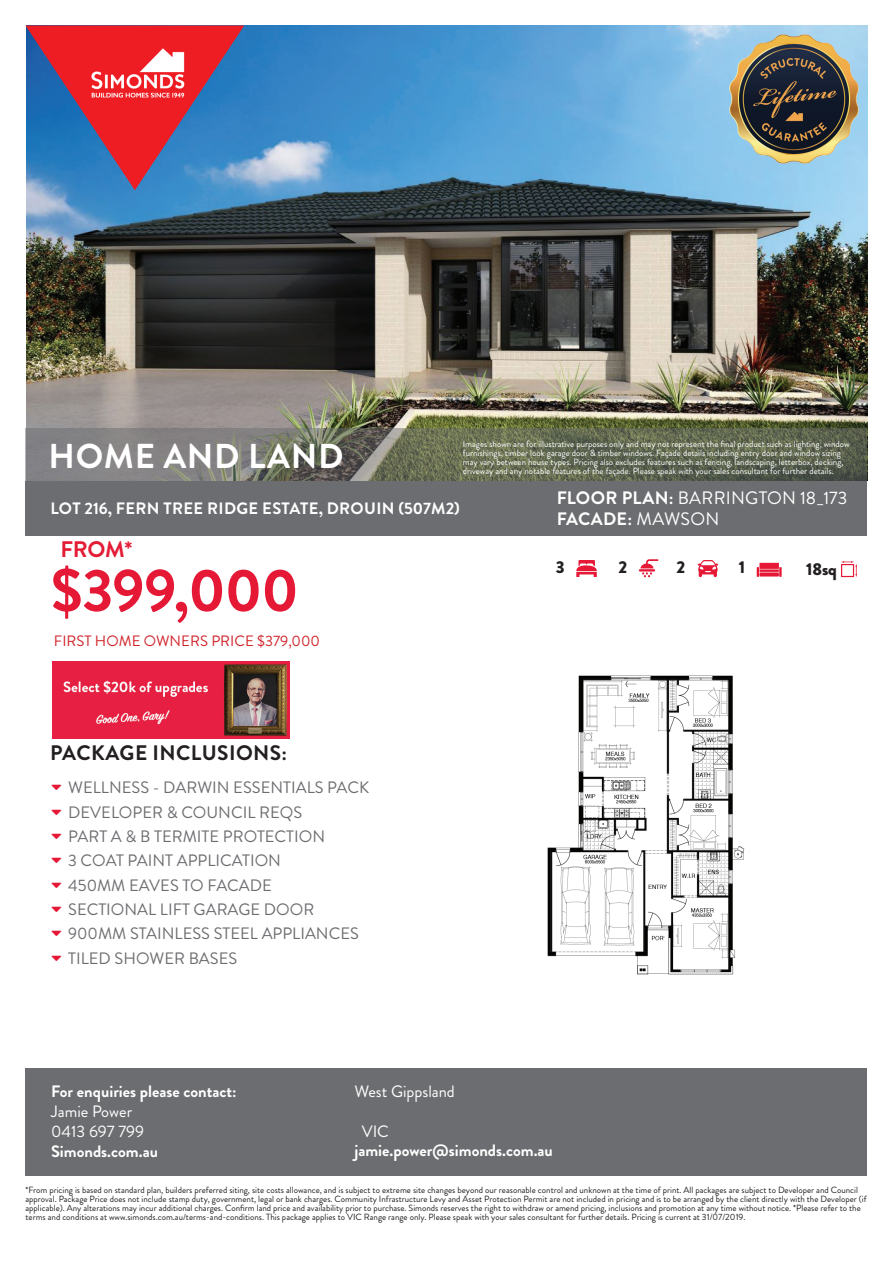
<style>
.page{position:relative;width:893px;height:1263px;background:#fff}
.page>*{position:absolute;margin:0;border:0;box-sizing:border-box;transform-origin:0 0}
.t1{font:700 60px "Brandon Grotesque";letter-spacing:-.015em;color:#e51836}
.t2{font:700 34.5px "Brandon Grotesque";letter-spacing:.02em;color:#fff}
.t3{font:700 22.5px "Brandon Grotesque";color:#e41c36}
.t4{font:700 21px "Brandon Grotesque";letter-spacing:.02em;color:#231f20}
.t5{font:18px/21px "Brandon Grotesque";letter-spacing:.01em;color:#fff}
.t6{font:900 17.25px "Brandon Grotesque";color:#231f20}
.t7{font:16.5px/24.3px "Brandon Grotesque";color:#6c6d70}
.t8{font:700 16.5px "Brandon Grotesque";color:#fff}
.t9{font:700 16.5px "Brandon Grotesque";letter-spacing:.02em;color:#fff}
.t10{font:16.5px/19.8px "Brandon Grotesque";color:#fff}
.t11{font:15px "Brandon Grotesque";color:#d1232a}
.t12{font:9px/9px "Brandon Grotesque";color:#231f20}
.t13{font:9px/9px "Brandon Grotesque";color:#fff}
.s1{font-weight:700}
</style>
<div class="page">
<img style="left:26px;top:26px;width:841px;height:402px">
<div style="left:26px;top:481px;width:841px;height:55px;background:#6c6d70"></div>
<img style="left:331px;top:83px;width:130px;height:32px">
<img style="left:464px;top:83px;width:129px;height:32px">
<img style="left:597px;top:83px;width:129px;height:32px">
<img style="left:730px;top:35px;width:129px;height:129px">
<img style="left:730px;top:216px;width:129px;height:32px">
<img style="left:730px;top:347px;width:129px;height:32px">
<svg style="left:26px;top:428px;width:841px;height:53px;background:#6c7061"></svg>
<svg style="left:576px;top:560px;width:21px;height:17px"></svg>
<svg style="left:697px;top:560px;width:22px;height:17px"></svg>
<svg style="left:639px;top:559px;width:19px;height:18px"></svg>
<svg style="left:757px;top:563px;width:25px;height:14px"></svg>
<svg style="left:841px;top:561px;width:16px;height:16px"></svg>
<div style="left:26px;top:1068px;width:841px;height:108px;background:#6c6d70"></div>
<svg style="left:26px;top:26px;width:218px;height:164px;background:#5d6699"></svg>
<img style="left:77px;top:25px;width:125px;height:108px">
<img style="left:547px;top:675px;width:198px;height:300px">
<img style="left:53px;top:661px;width:237px;height:77px">
<h2 class="t2" style="left:48px;top:432px;width:297px">HOME AND LAND</h2>
<p class="t13" style="left:463px;top:439px;width:388px">Images shown are for illustrative purposes only and may not represent the final product such as lighting, window furnishings, timber look garage door &amp; timber windows. Façade details including entry door and window sizing may vary between house types. Pricing also excludes features such as fencing, landscaping, letterbox, decking,</p>
<p class="t13" style="left:463px;top:466px;width:372px">driveway and any notable features of the façade. Please speak with your sales consultant for further details.</p>
<h3 class="t9" style="left:50px;top:496px;width:411px">LOT 216, FERN TREE RIDGE ESTATE, DROUIN (507M2)</h3>
<h3 class="t5" style="left:557px;top:488px;width:292px"><span class="s1">FLOOR PLAN:</span> BARRINGTON 18_173<br><span class="s1">FACADE:</span> MAWSON</h3>
<h3 class="t3" style="left:60px;top:533px;width:73px">FROM*</h3>
<h1 class="t1" style="left:51px;top:548px;width:249px">$399,000</h1>
<h3 class="t11" style="left:54px;top:630px;width:268px">FIRST HOME OWNERS PRICE $379,000</h3>
<h3 class="t4" style="left:50px;top:738px;width:238px">PACKAGE INCLUSIONS:</h3>
<h3 class="t7" style="left:68px;top:776px;width:303px">WELLNESS - DARWIN ESSENTIALS PACK<br>DEVELOPER &amp; COUNCIL REQS<br>PART A &amp; B TERMITE PROTECTION<br>3 COAT PAINT APPLICATION<br>450MM EAVES TO FACADE<br>SECTIONAL LIFT GARAGE DOOR<br>900MM STAINLESS STEEL APPLIANCES<br>TILED SHOWER BASES</h3>
<h3 class="t6" style="left:556px;top:555px;width:10px">3</h3>
<h3 class="t6" style="left:618px;top:555px;width:10px">2</h3>
<h3 class="t6" style="left:676px;top:555px;width:10px">2</h3>
<h3 class="t6" style="left:739px;top:555px;width:8px">1</h3>
<h3 class="t8" style="left:51px;top:1080px;width:187px">For enquiries please contact:</h3>
<h3 class="t10" style="left:51px;top:1102px;width:94px">Jamie Power<br>0413 697 799</h3>
<h3 class="t8" style="left:51px;top:1139px;width:108px">Simonds.com.au</h3>
<h3 class="t10" style="left:354px;top:1081px;width:102px">West Gippsland</h3>
<h3 class="t10" style="left:362px;top:1121px;width:29px">VIC</h3>
<h3 class="t8" style="left:354px;top:1139px;width:200px">jamie.power@simonds.com.au</h3>
<h3 class="t6" style="left:806px;top:557px;width:32px">18sq</h3>
<p class="t12" style="left:26px;top:1185px;width:843px">*From pricing is based on standard plan, builders preferred siting, site costs allowance, and is subject to extreme site changes beyond our reasonable control and unknown at the time of print. All packages are subject to Developer and Council approval. Package Price does not include stamp duty, government, legal or bank charges. Community Infrastructure Levy and Asset Protection Permit are not included in pricing and is to be arranged by the client directly with the Developer (if applicable). Any alterations may incur additional charges. Confirm land price and availability prior to purchase. Simonds reserves the right to withdraw or amend pricing, inclusions and promotion at any time without notice. *Please refer to the terms and conditions at www.simonds.com.au/terms-and-conditions. This package applies to VIC Range range only. Please speak with your sales consultant for further details. Pricing is current at 31/07/2019.</p>
</div>
